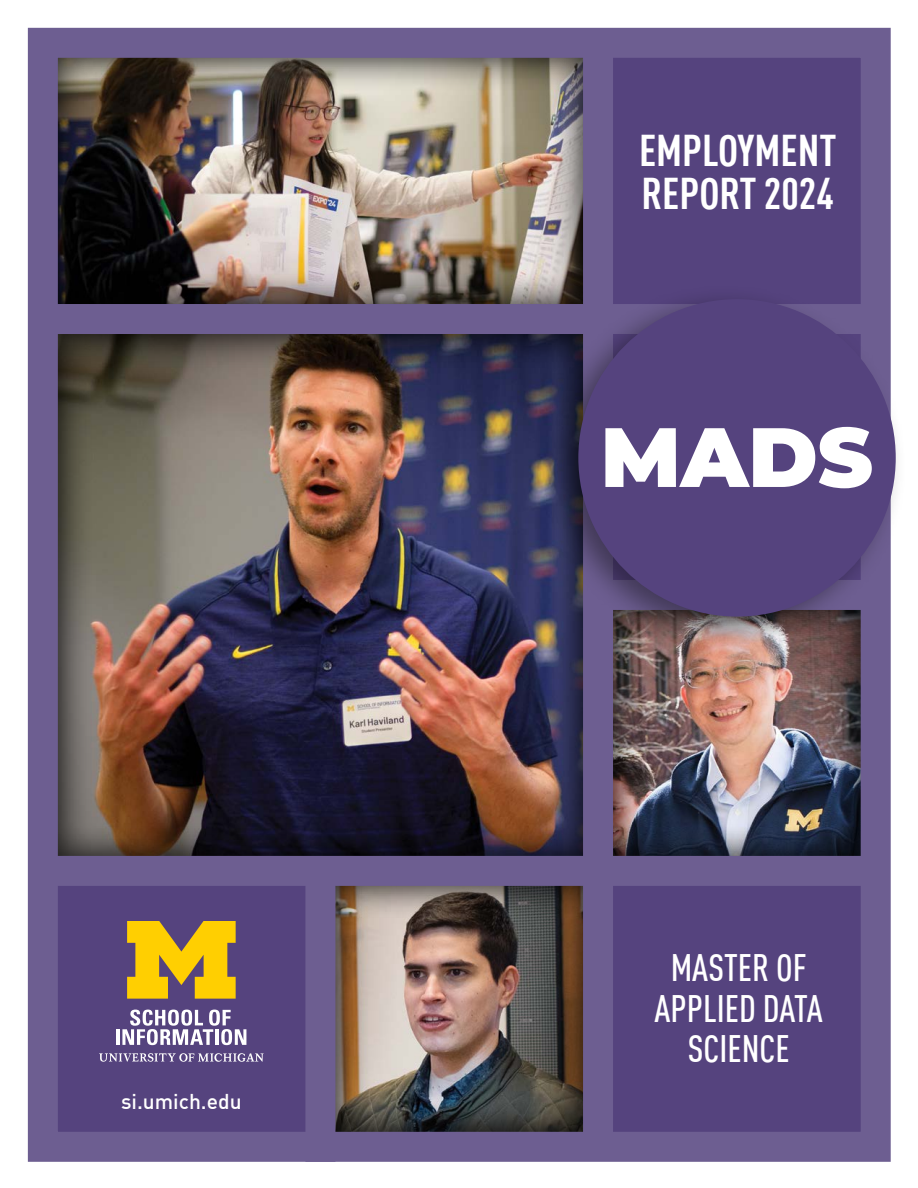
<style>
.page{position:relative;width:918px;height:1188px;background:#fff}
.page>*{position:absolute;margin:0;border:0;box-sizing:border-box;transform-origin:0 0}
.t1{font:900 84px "Montserrat";color:#fff}
.t2{font:700 condensed 43.5px/43.5px "DIN Offc";color:#fff}
.t3{font:500 condensed 37.5px/40.5px "DIN Offc";color:#fff;text-align:center}
.t4{font:500 21px "DIN Offc";color:#fff}
</style>
<div class="page">
<div style="left:28px;top:28px;width:862px;height:1132px;background:#55437e"></div>
<div style="left:43px;top:320px;width:556px;height:540px;background:#000;opacity:.75"></div>
<div style="left:42px;top:41px;width:558px;height:267px;background:#000;opacity:.75"></div>
<div style="left:598px;top:595px;width:278px;height:266px;background:#000;opacity:.75"></div>
<div style="left:320px;top:869px;width:280px;height:265px;background:#000;opacity:.75"></div>
<div style="left:28px;top:28px;width:863px;height:1134px;border:30px solid #6d5e91"></div>
<div style="left:34px;top:304px;width:847px;height:30px;background:#6d5e91"></div>
<div style="left:45px;top:856px;width:828px;height:30px;background:#6d5e91"></div>
<div style="left:305px;top:878px;width:30px;height:284px;background:#6d5e91"></div>
<div style="left:583px;top:50px;width:30px;height:1099px;background:#6d5e91"></div>
<div style="left:542px;top:284px;width:366px;height:366px;background:#000;opacity:.4"></div>
<div style="left:578px;top:299px;width:318px;height:318px;background:#55437e;border-radius:50%"></div>
<hr style="left:116px;top:1029px;width:4px;height:16px;background:#fff">
<svg style="left:122px;top:1010px;width:124px;height:35px"></svg>
<svg style="left:99px;top:1053px;width:165px;height:9px"></svg>
<svg style="left:127px;top:921px;width:109px;height:78px"></svg>
<p class="t4" style="left:121px;top:1088px;width:122px">si.umich.edu</p>
<p class="t2" style="left:639px;top:128px;width:199px">EMPLOYMENT<br>REPORT 2024</p>
<h1 class="t1" style="left:601px;top:394px;width:274px">MADS</h1>
<p class="t3" style="left:655px;top:948px;width:170px">MASTER OF<br>APPLIED DATA<br>SCIENCE</p>
</div>
